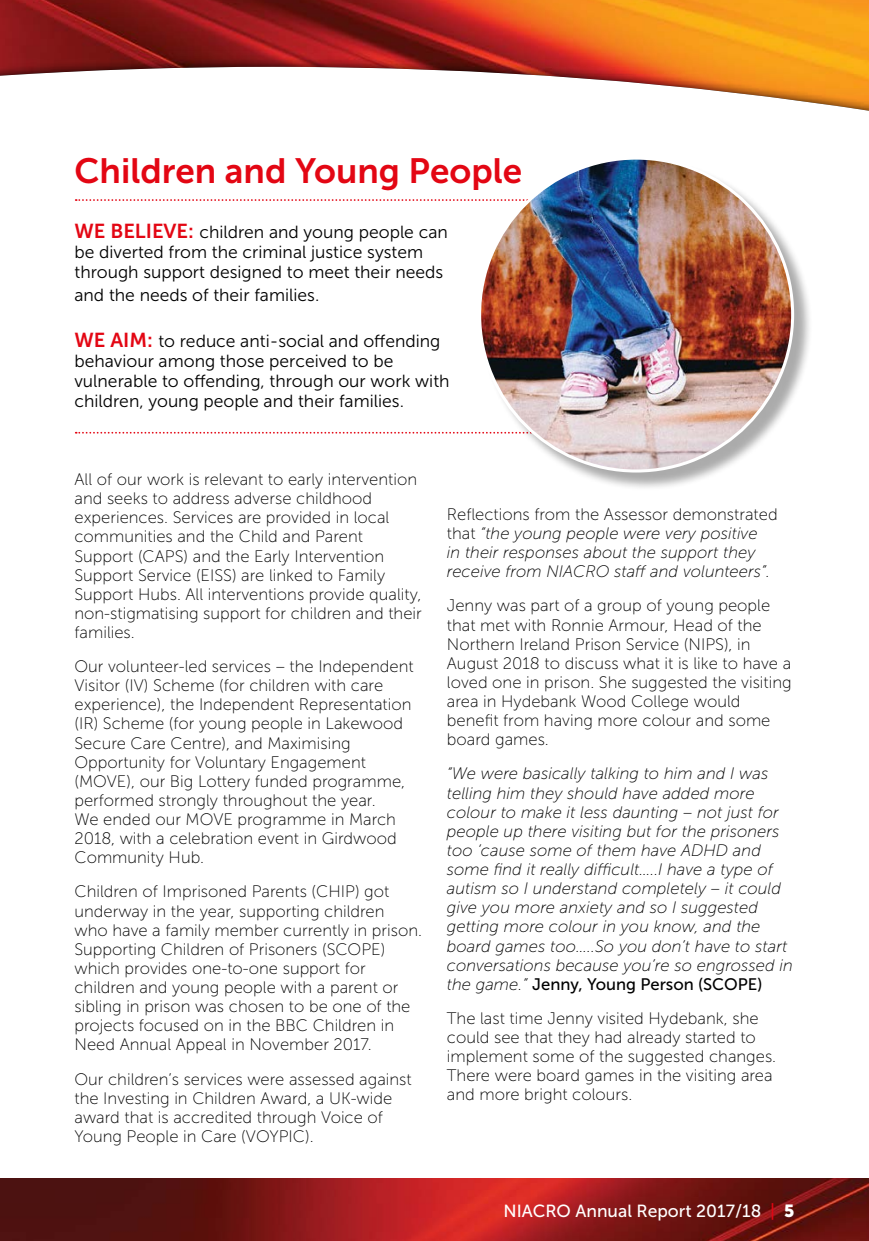
<style>
.page{position:relative;width:869px;height:1241px;background:#fff}
.page>*{position:absolute;margin:0;border:0;box-sizing:border-box;transform-origin:0 0}
.t1{font:35px "Museo Sans 700";color:#e30613}
.t2{font:17.5px/20.1px "Museo Sans 300";color:#000}
.t3{font:17.5px "Museo Sans 500";color:#fff}
.t4{font:16.62px/19.1px "Museo Sans 100";color:#000}
.t5{font:italic 16.62px/19.1px "Museo Sans 100";color:#000}
.t6{font:16.62px "Museo Sans 500";color:#000}
.s1{font-family:"Museo Sans 700";font-size:20.12px;color:#e30613}
.s2{font-style:normal}
.s3{font-family:"Museo Sans 100";font-style:italic}
.s4{color:#e30613}
.s5{font-family:"Museo Sans 900"}
</style>
<div class="page">
<img style="left:0;top:1178px;width:868px;height:62px">
<svg style="left:0;top:0;width:868px;height:111px"></svg>
<svg style="left:76px;top:199px;width:405px;height:2px"></svg>
<svg style="left:76px;top:432px;width:405px;height:1px"></svg>
<div style="left:481px;top:159px;width:331px;height:332px;background:#000;opacity:.33"></div>
<img style="left:479px;top:158px;width:313px;height:313px;border-radius:156px">
<h1 class="t1" style="left:74px;top:151px;width:449px">Children and Young People</h1>
<p class="t2" style="left:74px;top:222px;width:374px"><span class="s1">WE BELIEVE:</span> children and young people can be diverted from the criminal justice system through support designed to meet their needs</p>
<p class="t2" style="left:74px;top:285px;width:246px">and the needs of their families.</p>
<p class="t2" style="left:74px;top:331px;width:376px"><span class="s1">WE AIM:</span> to reduce anti-social and offending behaviour among those perceived to be vulnerable to offending, through our work with children, young people and their families.</p>
<p class="t4" style="left:74px;top:470px;width:348px">All of our work is relevant to early intervention and seeks to address adverse childhood experiences. Services are provided in local communities and the Child and Parent Support (CAPS) and the Early Intervention Support Service (EISS) are linked to Family Support Hubs. All interventions provide quality, non-stigmatising support for children and their families.</p>
<p class="t4" style="left:74px;top:657px;width:340px">Our volunteer-led services – the Independent Visitor (IV) Scheme (for children with care experience), the Independent Representation (IR) Scheme (for young people in Lakewood Secure Care Centre), and Maximising Opportunity for Voluntary Engagement (MOVE), our Big Lottery funded programme, performed strongly throughout the year.<br>We ended our MOVE programme in March 2018, with a celebration event in Girdwood Community Hub.</p>
<p class="t4" style="left:74px;top:882px;width:349px">Children of Imprisoned Parents (CHIP) got underway in the year, supporting children<br>who have a family member currently in prison.<br>Supporting Children of Prisoners (SCOPE) which provides one-to-one support for children and young people with a parent or sibling in prison was chosen to be one of the projects focused on in the BBC Children in Need Annual Appeal in November 2017.</p>
<p class="t4" style="left:74px;top:1069px;width:338px">Our children’s services were assessed against the Investing in Children Award, a UK-wide award that is accredited through Voice of Young People in Care (VOYPIC).</p>
<p class="t5" style="left:446px;top:505px;width:332px"><span class="s2">Reflections from the Assessor demonstrated that</span> “the young people were very positive<br>in their responses about the support they receive from NIACRO staff and volunteers”.</p>
<p class="t4" style="left:446px;top:596px;width:346px">Jenny was part of a group of young people that met with Ronnie Armour, Head of the Northern Ireland Prison Service (NIPS), in August 2018 to discuss what it is like to have a loved one in prison. She suggested the visiting area in Hydebank Wood College would benefit from having more colour and some board games.</p>
<p class="t5" style="left:446px;top:764px;width:347px">“We were basically talking to him and I was telling him they should have added more colour to make it less daunting – not just for people up there visiting but for the prisoners too ‘cause some of them have ADHD and some find it really difficult…..I have a type of autism so I understand completely – it could give you more anxiety and so I suggested getting more colour in you know, and the board games too…..So you don’t have to start conversations because you’re so engrossed in</p>
<p class="t6" style="left:446px;top:974px;width:317px"><span class="s3">the game.”</span> Jenny, Young Person (SCOPE)</p>
<p class="t4" style="left:446px;top:1008px;width:331px">The last time Jenny visited Hydebank, she could see that they had already started to implement some of the suggested changes.<br>There were board games in the visiting area and more bright colours.</p>
<p class="t3" style="left:503px;top:1200px;width:292px">NIACRO Annual Report 2017/18 <span class="s4">|</span> <span class="s5">5</span></p>
</div>
